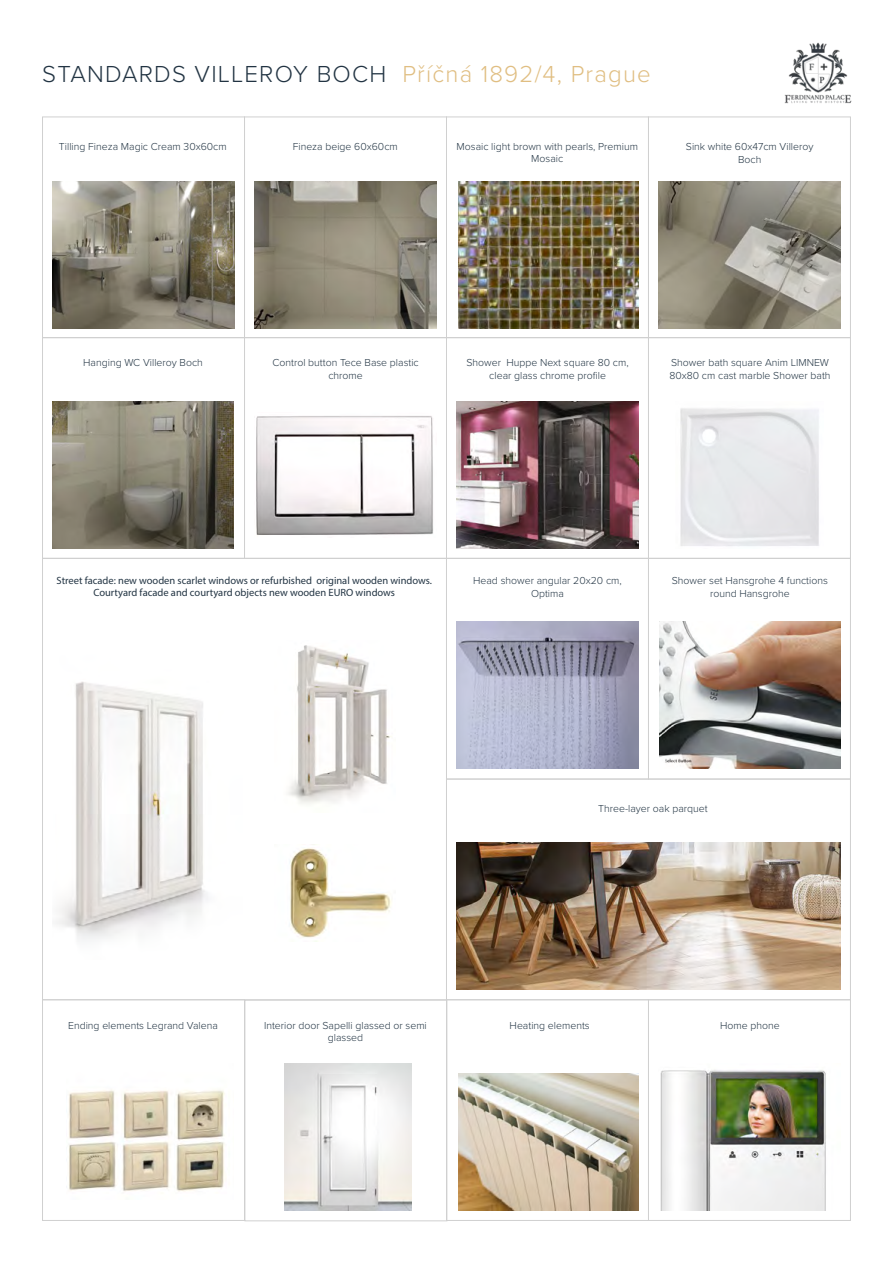
<style>
.page{position:relative;width:893px;height:1263px;background:#fff}
.page>*{position:absolute;margin:0;border:0;box-sizing:border-box;transform-origin:0 0}
.t1{font:300 24px "Proxima Nova";letter-spacing:.05em;color:#e0be82}
.t2{font:300 24px "Proxima Nova";color:#223443}
.t3{font:300 10.5px/12.6px "Proxima Nova";color:#223443;text-align:center}
.t4{font:10.5px/12.6px "Myriad Pro";color:#223443;text-align:center}
.s1{color:#223443}
</style>
<div class="page">
<img style="left:69px;top:1090px;width:157px;height:102px">
<img style="left:56px;top:682px;width:152px;height:259px">
<img style="left:288px;top:645px;width:104px;height:159px">
<img style="left:290px;top:844px;width:102px;height:94px">
<img style="left:52px;top:401px;width:182px;height:148px">
<img style="left:254px;top:181px;width:182px;height:147px">
<img style="left:459px;top:1073px;width:179px;height:138px">
<img style="left:456px;top:621px;width:182px;height:148px">
<img style="left:659px;top:621px;width:182px;height:148px">
<img style="left:457px;top:401px;width:181px;height:148px">
<img style="left:285px;top:1063px;width:126px;height:148px">
<img style="left:256px;top:416px;width:177px;height:119px">
<img style="left:659px;top:181px;width:181px;height:147px">
<img style="left:53px;top:181px;width:181px;height:147px">
<img style="left:660px;top:1070px;width:166px;height:141px">
<img style="left:680px;top:408px;width:139px;height:138px">
<img style="left:458px;top:181px;width:180px;height:147px">
<img style="left:784px;top:42px;width:68px;height:62px">
<div style="left:42px;top:117px;width:203px;height:221px;border:1px solid #d0d0d0"></div>
<div style="left:42px;top:337px;width:203px;height:221px;border:1px solid #d0d0d0"></div>
<div style="left:42px;top:999px;width:203px;height:222px;border:1px solid #d0d0d0"></div>
<div style="left:244px;top:117px;width:203px;height:221px;border:1px solid #d0d0d0"></div>
<div style="left:244px;top:337px;width:203px;height:221px;border:1px solid #d0d0d0"></div>
<div style="left:446px;top:117px;width:203px;height:221px;border:1px solid #d0d0d0"></div>
<div style="left:446px;top:337px;width:203px;height:221px;border:1px solid #d0d0d0"></div>
<div style="left:446px;top:558px;width:203px;height:221px;border:1px solid #d0d0d0"></div>
<div style="left:446px;top:999px;width:203px;height:222px;border:1px solid #d0d0d0"></div>
<div style="left:245px;top:1000px;width:202px;height:221px;border:1px solid #d0d0d0"></div>
<div style="left:648px;top:117px;width:203px;height:221px;border:1px solid #d0d0d0"></div>
<div style="left:648px;top:337px;width:203px;height:221px;border:1px solid #d0d0d0"></div>
<div style="left:648px;top:558px;width:203px;height:221px;border:1px solid #d0d0d0"></div>
<img style="left:446px;top:779px;width:405px;height:221px">
<div style="left:648px;top:999px;width:203px;height:222px;border:1px solid #d0d0d0"></div>
<h1 class="t2" style="left:42px;top:56px;width:31px">Stan</h1>
<h1 class="t1" style="left:105px;top:56px;width:547px"><span class="s1">dards VILLEROY BOCH</span> Příčná 1892/4, Prague</h1>
<p class="t3" style="left:59px;top:140px;width:169px">Tilling Fineza Magic Cream 30x60cm</p>
<p class="t3" style="left:293px;top:140px;width:107px">Fineza beige 60x60cm</p>
<p class="t3" style="left:457px;top:140px;width:183px">Mosaic light brown with pearls, Premium<br>Mosaic</p>
<p class="t3" style="left:686px;top:140px;width:129px">Sink white 60x47cm Villeroy<br>Boch</p>
<p class="t3" style="left:83px;top:356px;width:121px">Hanging WC Villeroy Boch</p>
<p class="t3" style="left:272px;top:356px;width:148px">Control button Tece Base plastic chrome</p>
<p class="t3" style="left:466px;top:356px;width:164px">Shower Huppe Next square 80 cm, clear glass chrome profile</p>
<p class="t3" style="left:669px;top:356px;width:163px;text-align:left">Shower bath square Anim LIMNEW<br>80x80 cm cast marble Shower bath</p>
<p class="t4" style="left:57px;top:574px;width:377px">Street facade: new wooden scarlet windows or refurbished original wooden windows.<br>Courtyard facade and courtyard objects new wooden EURO windows</p>
<p class="t3" style="left:473px;top:574px;width:150px">Head shower angular 20x20 cm,<br>Optima</p>
<p class="t3" style="left:672px;top:574px;width:158px">Shower set Hansgrohe 4 functions round Hansgrohe</p>
<p class="t3" style="left:68px;top:1018px;width:151px">Ending elements Legrand Valena</p>
<p class="t3" style="left:264px;top:1018px;width:164px">Interior door Sapelli glassed or semi glassed</p>
<p class="t3" style="left:598px;top:802px;width:111px">Three-layer oak parquet</p>
<p class="t3" style="left:510px;top:1018px;width:82px">Heating elements</p>
<p class="t3" style="left:720px;top:1018px;width:61px">Home phone</p>
</div>
